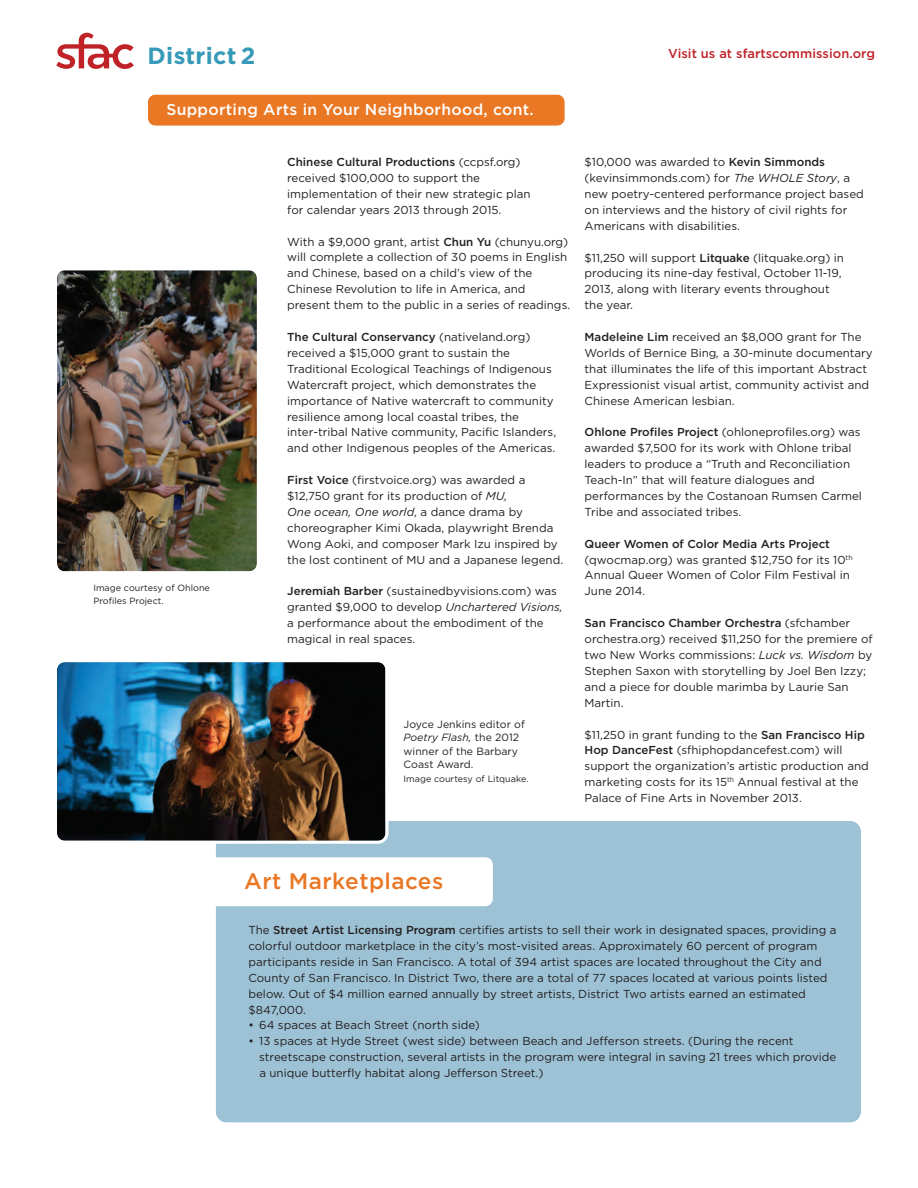
<style>
.page{position:relative;width:918px;height:1188px;background:#fff}
.page>*{position:absolute;margin:0;border:0;box-sizing:border-box;transform-origin:0 0}
.t1{font:700 23.4px "Gotham";letter-spacing:.015em;color:#3599b7}
.t2{font:500 22.5px "Gotham";letter-spacing:.02em;color:#ea7724}
.t3{font:500 15.75px "Gotham";letter-spacing:.02em;color:#fff}
.t4{font:500 12.9px "Gotham";letter-spacing:.005em;color:#c02228}
.t5{font:11.55px/15.9px "Gotham";color:#231f20}
.t6{font:10.5px/13.5px "Gotham";letter-spacing:.005em;color:#231f20}
.t7{font:9px/13.5px "Gotham";letter-spacing:.005em;color:#231f20}
.s1{font-weight:500}
.s2{font-style:italic}
</style>
<div class="page">
<div style="left:216px;top:821px;width:645px;height:302px;background:#9dc2d5"></div>
<div style="left:209px;top:857px;width:284px;height:49px;background:#fff;border-radius:8px"></div>
<div style="left:148px;top:94px;width:417px;height:32px;background:#ea7724"></div>
<img style="left:57px;top:270px;width:200px;height:302px">
<img style="left:57px;top:662px;width:331px;height:182px">
<svg style="left:56px;top:33px;width:78px;height:36px"></svg>
<h1 class="t1" style="left:148px;top:47px;width:109px">District 2</h1>
<p class="t4" style="left:668px;top:49px;width:208px">Visit us at sfartscommission.org</p>
<h3 class="t3" style="left:166px;top:104px;width:369px">Supporting Arts in Your Neighborhood, cont.</h3>
<p class="t7" style="left:93px;top:581px;width:118px">Image courtesy of Ohlone<br>Profiles Project.</p>
<p class="t5" style="left:287px;top:155px;width:245px"><span class="s1">Chinese Cultural Productions</span> (ccpsf.org) received $100,000 to support the implementation of their new strategic plan for calendar years 2013 through 2015.</p>
<p class="t5" style="left:287px;top:234px;width:284px">With a $9,000 grant, artist <span class="s1">Chun Yu</span> (chunyu.org) will complete a collection of 30 poems in English and Chinese, based on a child’s view of the Chinese Revolution to life in America, and present them to the public in a series of readings.</p>
<p class="t5" style="left:287px;top:330px;width:270px"><span class="s1">The Cultural Conservancy</span> (nativeland.org) received a $15,000 grant to sustain the Traditional Ecological Teachings of Indigenous Watercraft project, which demonstrates the importance of Native watercraft to community resilience among local coastal tribes, the inter-tribal Native community, Pacific Islanders, and other Indigenous peoples of the Americas.</p>
<p class="t5" style="left:287px;top:473px;width:277px"><span class="s1">First Voice</span> (firstvoice.org) was awarded a $12,750 grant for its production of <span class="s2">MU,<br>One ocean, One world</span>, a dance drama by choreographer Kimi Okada, playwright Brenda Wong Aoki, and composer Mark Izu inspired by the lost continent of MU and a Japanese legend.</p>
<p class="t5" style="left:287px;top:584px;width:277px"><span class="s1">Jeremiah Barber</span> (sustainedbyvisions.com) was granted $9,000 to develop <span class="s2">Unchartered Visions, </span>a performance about the embodiment of the magical in real spaces.</p>
<p class="t6" style="left:404px;top:718px;width:123px">Joyce Jenkins editor of<br><span class="s2">Poetry Flash,</span> the 2012 winner of the Barbary<br>Coast Award.</p>
<p class="t7" style="left:404px;top:772px;width:126px">Image courtesy of Litquake.</p>
<p class="t5" style="left:585px;top:155px;width:281px">$10,000 was awarded to <span class="s1">Kevin Simmonds </span>(kevinsimmonds.com) for <span class="s2">The WHOLE Story</span>, a new poetry-centered performance project based on interviews and the history of civil rights for Americans with disabilities.</p>
<p class="t5" style="left:585px;top:250px;width:261px">$11,250 will support <span class="s1">Litquake</span> (litquake.org) in producing its nine-day festival, October 11-19, 2013, along with literary events throughout the year.</p>
<p class="t5" style="left:585px;top:330px;width:290px"><span class="s1">Madeleine Lim</span> received an $8,000 grant for The Worlds of Bernice Bing<span class="s2">,</span> a 30-minute documentary that illuminates the life of this important Abstract Expressionist visual artist, community activist and Chinese American lesbian.</p>
<p class="t5" style="left:585px;top:425px;width:279px"><span class="s1">Ohlone Profiles Project</span> (ohloneprofiles.org) was awarded $7,500 for its work with Ohlone tribal leaders to produce a “Truth and Reconciliation Teach-In” that will feature dialogues and performances by the Costanoan Rumsen Carmel Tribe and associated tribes.</p>
<p class="t5" style="left:585px;top:537px;width:270px"><span class="s1">Queer Women of Color Media Arts Project </span>(qwocmap.org) was granted $12,750 for its 10<sup>th </sup>Annual Queer Women of Color Film Festival in June 2014.</p>
<p class="t5" style="left:585px;top:616px;width:290px"><span class="s1">San Francisco Chamber Orchestra</span> (sfchamber orchestra.org) received $11,250 for the premiere of two New Works commissions: <span class="s2">Luck vs. Wisdom</span> by Stephen Saxon with storytelling by Joel Ben Izzy; and a piece for double marimba by Laurie San Martin.</p>
<p class="t5" style="left:585px;top:727px;width:286px">$11,250 in grant funding to the <span class="s1">San Francisco Hip Hop DanceFest</span> (sfhiphopdancefest.com) will support the organization’s artistic production and marketing costs for its 15<sup>th</sup> Annual festival at the Palace of Fine Arts in November 2013.</p>
<h2 class="t2" style="left:244px;top:873px;width:201px">Art Marketplaces</h2>
<p class="t5" style="left:248px;top:923px;width:590px">The <span class="s1">Street Artist Licensing Program</span> certifies artists to sell their work in designated spaces, providing a colorful outdoor marketplace in the city’s most-visited areas. Approximately 60 percent of program participants reside in San Francisco. A total of 394 artist spaces are located throughout the City and County of San Francisco. In District Two, there are a total of 77 spaces located at various points listed below. Out of $4 million earned annually by street artists, District Two artists earned an estimated $847,000.</p>
<p class="t5" style="left:248px;top:1018px;width:233px">• 64 spaces at Beach Street (north side)</p>
<p class="t5" style="left:259px;top:1034px;width:579px;text-indent:-11px">• 13 spaces at Hyde Street (west side) between Beach and Jefferson streets. (During the recent streetscape construction, several artists in the program were integral in saving 21 trees which provide a unique butterfly habitat along Jefferson Street.)</p>
</div>
